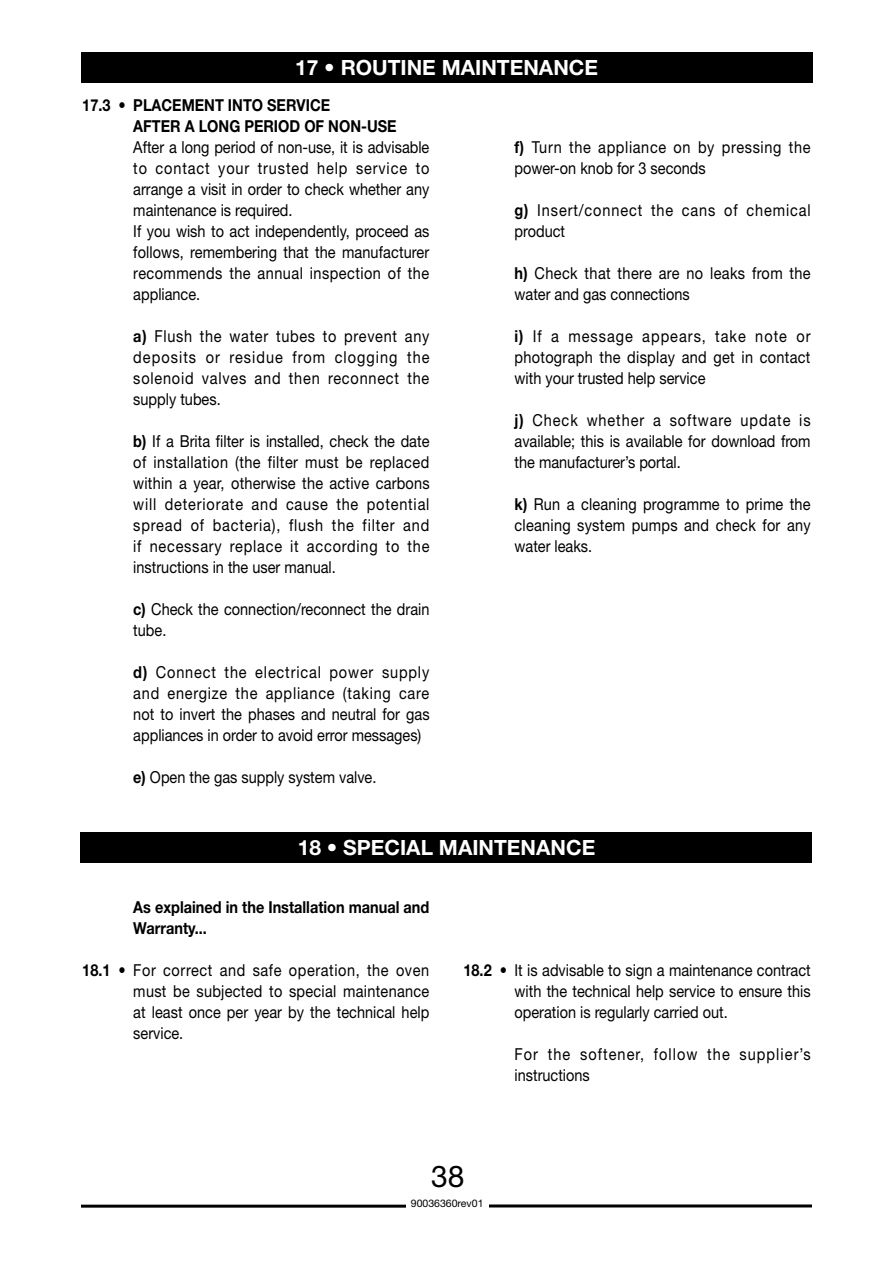
<style>
.page{position:relative;width:893px;height:1263px;background:#fff}
.page>*{position:absolute;margin:0;border:0;box-sizing:border-box;transform-origin:0 0}
.t1{font:30px "Helvetica Neue LTW1 G";color:#000}
.t2{font:700 21px "Helvetica Neue LT Std";color:#fff}
.t3{font:16.5px/21px "Helvetica Neue LT Std";color:#000;text-align:justify;scale:.88 1}
.t4{font:700 16.5px/21px "Helvetica Neue LT Std";color:#000;scale:.88 1}
.t5{font:16.5px/21px "Helvetica Neue LT Std";letter-spacing:.045em;color:#000;scale:.88 1}
.t6{font:16.5px/21px "Helvetica Neue LT Std";letter-spacing:.075em;color:#000;scale:.88 1}
.t7{font:16.5px/21px "Helvetica Neue LT Std";letter-spacing:.06em;color:#000;scale:.88 1}
.t8{font:10.5px "Helvetica Neue LTW1 G";color:#000}
.s1{font-weight:700}
</style>
<div class="page">
<hr style="left:81px;top:1205px;width:347px;height:3px;background:#000">
<hr style="left:466px;top:1204px;width:346px;height:3px;background:#000">
<div style="left:81px;top:52px;width:731px;height:30px;background:#000"></div>
<div style="left:81px;top:832px;width:731px;height:30px;background:#000"></div>
<div style="left:406px;top:1191px;width:82px;height:24px;background:#fff"></div>
<p class="t2" style="left:295px;top:55px;width:304px">17 • ROUTINE MAINTENANCE</p>
<p class="t4" style="left:133px;top:94px;width:301px;text-indent:-51px">17.3 • PLACEMENT INTO SERVICE<br>AFTER A LONG PERIOD OF NON-USE</p>
<p class="t3" style="left:133px;top:136px;width:338px;text-align:left">After a long period of non-use, it is advisable to contact your trusted help service to arrange a visit in order to check whether any maintenance is required.<br>If you wish to act independently, proceed as follows, remembering that the manufacturer recommends the annual inspection of the appliance.</p>
<p class="t3" style="left:133px;top:325px;width:338px"><span class="s1">a)</span> Flush the water tubes to prevent any deposits or residue from clogging the solenoid valves and then reconnect the supply tubes.</p>
<p class="t3" style="left:133px;top:430px;width:338px"><span class="s1">b)</span> If a Brita filter is installed, check the date of installation (the filter must be replaced within a year, otherwise the active carbons will deteriorate and cause the potential spread of bacteria), flush the filter and if necessary replace it according to the instructions in the user manual.</p>
<p class="t3" style="left:133px;top:598px;width:338px"><span class="s1">c)</span> Check the connection/reconnect the drain tube.</p>
<p class="t3" style="left:133px;top:661px;width:338px"><span class="s1">d)</span> Connect the electrical power supply and energize the appliance (taking care not to invert the phases and neutral for gas appliances in order to avoid error messages)</p>
<p class="t3" style="left:133px;top:766px;width:278px"><span class="s1">e)</span> Open the gas supply system valve.</p>
<p class="t5" style="left:514px;top:136px;width:338px"><span class="s1">f)</span> Turn the appliance on by pressing the power-on knob for 3 seconds</p>
<p class="t7" style="left:514px;top:199px;width:338px"><span class="s1">g)</span> Insert/connect the cans of chemical product</p>
<p class="t3" style="left:514px;top:262px;width:338px"><span class="s1">h)</span> Check that there are no leaks from the water and gas connections</p>
<p class="t3" style="left:514px;top:325px;width:338px"><span class="s1">i)</span> If a message appears, take note or photograph the display and get in contact with your trusted help service</p>
<p class="t3" style="left:514px;top:409px;width:338px"><span class="s1">j)</span> Check whether a software update is available; this is available for download from the manufacturer’s portal.</p>
<p class="t3" style="left:514px;top:493px;width:338px"><span class="s1">k)</span> Run a cleaning programme to prime the cleaning system pumps and check for any water leaks.</p>
<p class="t2" style="left:298px;top:834px;width:299px">18 • SPECIAL MAINTENANCE</p>
<p class="t4" style="left:133px;top:896px;width:338px">As explained in the Installation manual and<br>Warranty...</p>
<p class="t3" style="left:133px;top:959px;width:338px;text-indent:-51px"><span class="s1">18.1 •</span> For correct and safe operation, the oven must be subjected to special maintenance at least once per year by the technical help service.</p>
<p class="t3" style="left:514px;top:959px;width:338px;text-indent:-51px"><span class="s1">18.2 •</span> It is advisable to sign a maintenance contract with the technical help service to ensure this operation is regularly carried out.</p>
<p class="t6" style="left:514px;top:1043px;width:338px">For the softener, follow the supplier’s instructions</p>
<h1 class="t1" style="left:431px;top:1157px;width:35px">38</h1>
<p class="t8" style="left:411px;top:1196px;width:74px">90036360rev01</p>
</div>
